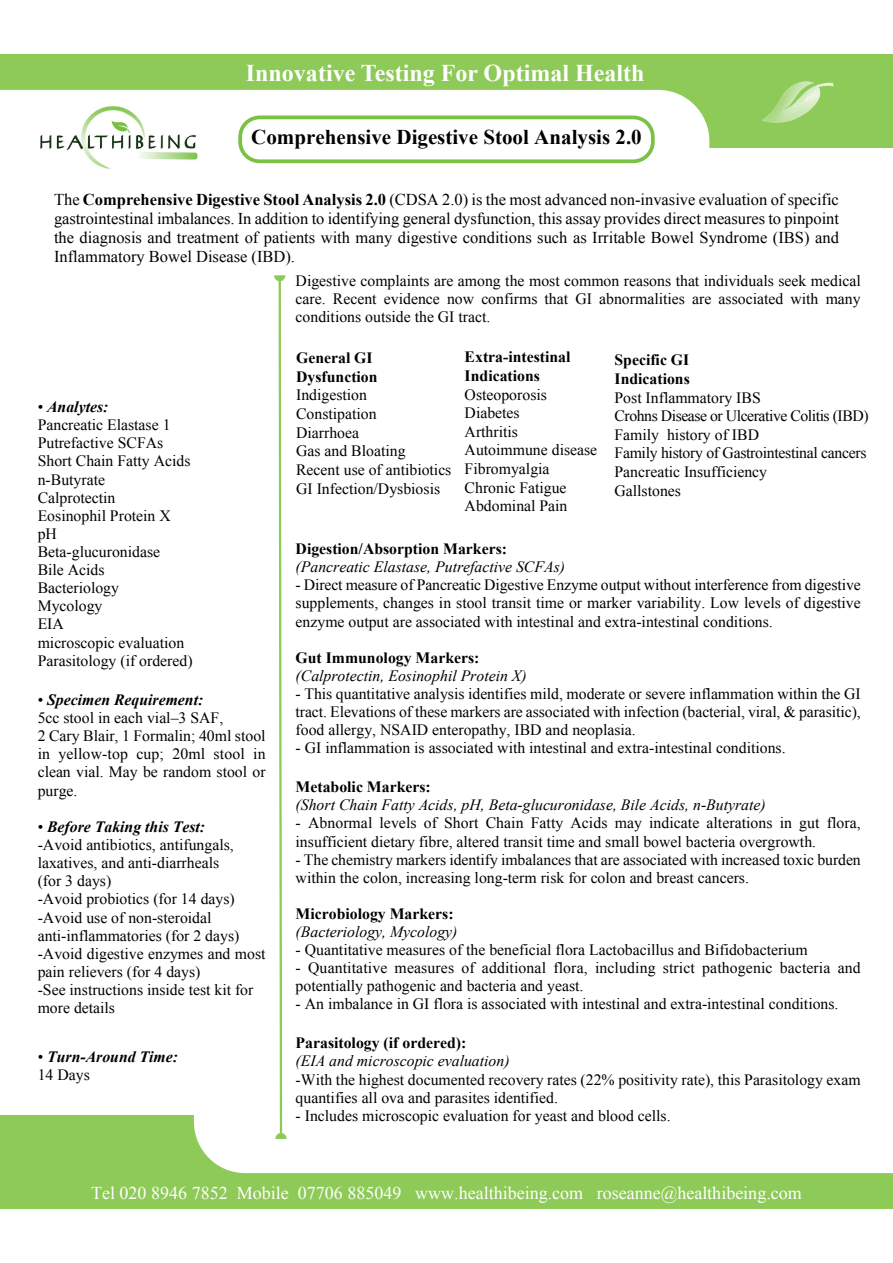
<style>
.page{position:relative;width:893px;height:1263px;background:#fff}
.page>*{position:absolute;margin:0;border:0;box-sizing:border-box;transform-origin:0 0}
.t1{font:700 24px "Times New Roman";color:#fff}
.t2{font:700 21px "Times New Roman";color:#000}
.t3{font:18px "Times New Roman";color:#fff}
.t4{font:16.5px/18.9px "Times New Roman";color:#000;text-align:justify}
.t5{font:15.75px/18.1px "Times New Roman";color:#000}
.t6{font:italic 15.75px "Times New Roman";color:#000}
.t7{font:700 15.75px/18.6px "Times New Roman";color:#000}
.t8{font:15.75px/18.6px "Times New Roman";letter-spacing:-.02em;color:#000}
.t9{font:italic 700 15.75px/18.1px "Times New Roman";color:#000}
.s1{font-weight:700}
.s2{font-weight:700;font-style:italic}
.s3{font-weight:400;font-style:normal}
</style>
<div class="page">
<div style="left:0;top:54px;width:893px;height:93px;background:#8eca58"></div>
<div style="left:0;top:90px;width:709px;height:74px;background:#fff"></div>
<div style="left:0;top:1116px;width:893px;height:93px;background:#8eca58"></div>
<div style="left:194px;top:1116px;width:699px;height:57px;background:#fff"></div>
<svg style="left:274px;top:275px;width:13px;height:864px"></svg>
<img style="left:37px;top:104px;width:164px;height:65px">
<div style="left:238px;top:116px;width:417px;height:47px;border:4px solid #7ac144;border-radius:20px"></div>
<img style="left:762px;top:81px;width:72px;height:42px">
<h1 class="t1" style="left:246px;top:64px;width:400px">Innovative Testing For Optimal Health</h1>
<h2 class="t2" style="left:251px;top:130px;width:392px">Comprehensive Digestive Stool Analysis 2.0</h2>
<p class="t4" style="left:54px;top:191px;width:786px">The <span class="s1">Comprehensive Digestive Stool Analysis 2.0</span> (CDSA 2.0) is the most advanced non-invasive evaluation of specific gastrointestinal imbalances. In addition to identifying general dysfunction, this assay provides direct measures to pinpoint the diagnosis and treatment of patients with many digestive conditions such as Irritable Bowel Syndrome (IBS) and Inflammatory Bowel Disease (IBD).</p>
<p class="t5" style="left:38px;top:399px;width:156px">• <span class="s2">Analytes:<br></span>Pancreatic Elastase 1<br>Putrefactive SCFAs<br>Short Chain Fatty Acids n-Butyrate<br>Calprotectin<br>Eosinophil Protein X pH<br>Beta-glucuronidase<br>Bile Acids<br>Bacteriology<br>Mycology<br>EIA<br>microscopic evaluation<br>Parasitology (if ordered)</p>
<p class="t5" style="left:38px;top:692px;width:229px">• <span class="s2">Specimen Requirement:<br></span>5cc stool in each vial–3 SAF,<br>2 Cary Blair, 1 Formalin; 40ml stool in yellow-top cup; 20ml stool in clean vial. May be random stool or purge.</p>
<p class="t5" style="left:38px;top:819px;width:229px">• <span class="s2">Before Taking this Test:<br></span>-Avoid antibiotics, antifungals, laxatives, and anti-diarrheals<br>(for 3 days)<br>-Avoid probiotics (for 14 days) -Avoid use of non-steroidal anti-inflammatories (for 2 days) -Avoid digestive enzymes and most pain relievers (for 4 days)<br>-See instructions inside test kit for more details</p>
<p class="t9" style="left:38px;top:1049px;width:142px"><span class="s3">•</span> Turn-Around Time:<br><span class="s3">14 Days</span></p>
<p class="t5" style="left:296px;top:273px;width:567px;text-align:justify">Digestive complaints are among the most common reasons that individuals seek medical care. Recent evidence now confirms that GI abnormalities are associated with many conditions outside the GI tract.</p>
<p class="t7" style="left:296px;top:350px;width:83px">General GI<br>Dysfunction</p>
<p class="t5" style="left:296px;top:387px;width:157px;line-height:18.6px">Indigestion<br>Constipation<br>Diarrhoea<br>Gas and Bloating<br>Recent use of antibiotics<br>GI Infection/Dysbiosis</p>
<p class="t7" style="left:465px;top:349px;width:107px">Extra-intestinal<br>Indications</p>
<p class="t5" style="left:465px;top:387px;width:134px;line-height:18.6px">Osteoporosis<br>Diabetes<br>Arthritis<br>Autoimmune disease<br>Fibromyalgia<br>Chronic Fatigue<br>Abdominal Pain</p>
<p class="t7" style="left:614px;top:352px;width:77px">Specific GI<br>Indications</p>
<p class="t8" style="left:614px;top:389px;width:256px">Post Inflammatory IBS<br>Crohns Disease or Ulcerative Colitis (IBD)<br>Family history of IBD<br>Family history of Gastrointestinal cancers<br>Pancreatic Insufficiency<br>Gallstones</p>
<p class="t7" style="left:296px;top:541px;width:213px">Digestion/Absorption Markers:</p>
<p class="t6" style="left:296px;top:561px;width:271px">(Pancreatic Elastase, Putrefactive SCFAs)</p>
<p class="t5" style="left:296px;top:577px;width:567px;text-align:justify">- Direct measure of Pancreatic Digestive Enzyme output without interference from digestive supplements, changes in stool transit time or marker variability. Low levels of digestive enzyme output are associated with intestinal and extra-intestinal conditions.</p>
<p class="t7" style="left:296px;top:650px;width:185px">Gut Immunology Markers:</p>
<p class="t6" style="left:296px;top:670px;width:233px">(Calprotectin, Eosinophil Protein X)</p>
<p class="t5" style="left:296px;top:686px;width:567px;text-align:justify">- This quantitative analysis identifies mild, moderate or severe inflammation within the GI tract. Elevations of these markers are associated with infection (bacterial, viral, &amp; parasitic), food allergy, NSAID enteropathy, IBD and neoplasia.</p>
<p class="t5" style="left:296px;top:740px;width:491px">- GI inflammation is associated with intestinal and extra-intestinal conditions.</p>
<p class="t7" style="left:296px;top:779px;width:137px">Metabolic Markers:</p>
<p class="t6" style="left:296px;top:799px;width:472px">(Short Chain Fatty Acids, pH, Beta-glucuronidase, Bile Acids, n-Butyrate)</p>
<p class="t5" style="left:296px;top:815px;width:567px">- Abnormal levels of Short Chain Fatty Acids may indicate alterations in gut flora, insufficient dietary fibre, altered transit time and small bowel bacteria overgrowth.</p>
<p class="t5" style="left:296px;top:852px;width:567px">- The chemistry markers identify imbalances that are associated with increased toxic burden within the colon, increasing long-term risk for colon and breast cancers.</p>
<p class="t7" style="left:296px;top:906px;width:159px">Microbiology Markers:</p>
<p class="t6" style="left:296px;top:926px;width:163px">(Bacteriology, Mycology)</p>
<p class="t5" style="left:296px;top:942px;width:514px">- Quantitative measures of the beneficial flora Lactobacillus and Bifidobacterium</p>
<p class="t5" style="left:296px;top:960px;width:567px">- Quantitative measures of additional flora, including strict pathogenic bacteria and potentially pathogenic and bacteria and yeast.</p>
<p class="t5" style="left:296px;top:996px;width:544px">- An imbalance in GI flora is associated with intestinal and extra-intestinal conditions.</p>
<p class="t7" style="left:296px;top:1035px;width:172px">Parasitology (if ordered):</p>
<p class="t6" style="left:296px;top:1055px;width:216px">(EIA and microscopic evaluation)</p>
<p class="t5" style="left:296px;top:1072px;width:567px">-With the highest documented recovery rates (22% positivity rate), this Parasitology exam quantifies all ova and parasites identified.</p>
<p class="t5" style="left:296px;top:1108px;width:376px">- Includes microscopic evaluation for yeast and blood cells.</p>
<p class="t3" style="left:91px;top:1186px;width:712px">Tel 020 8946 7852 Mobile 07706 885049 www.healthibeing.com roseanne@healthibeing.com</p>
</div>
